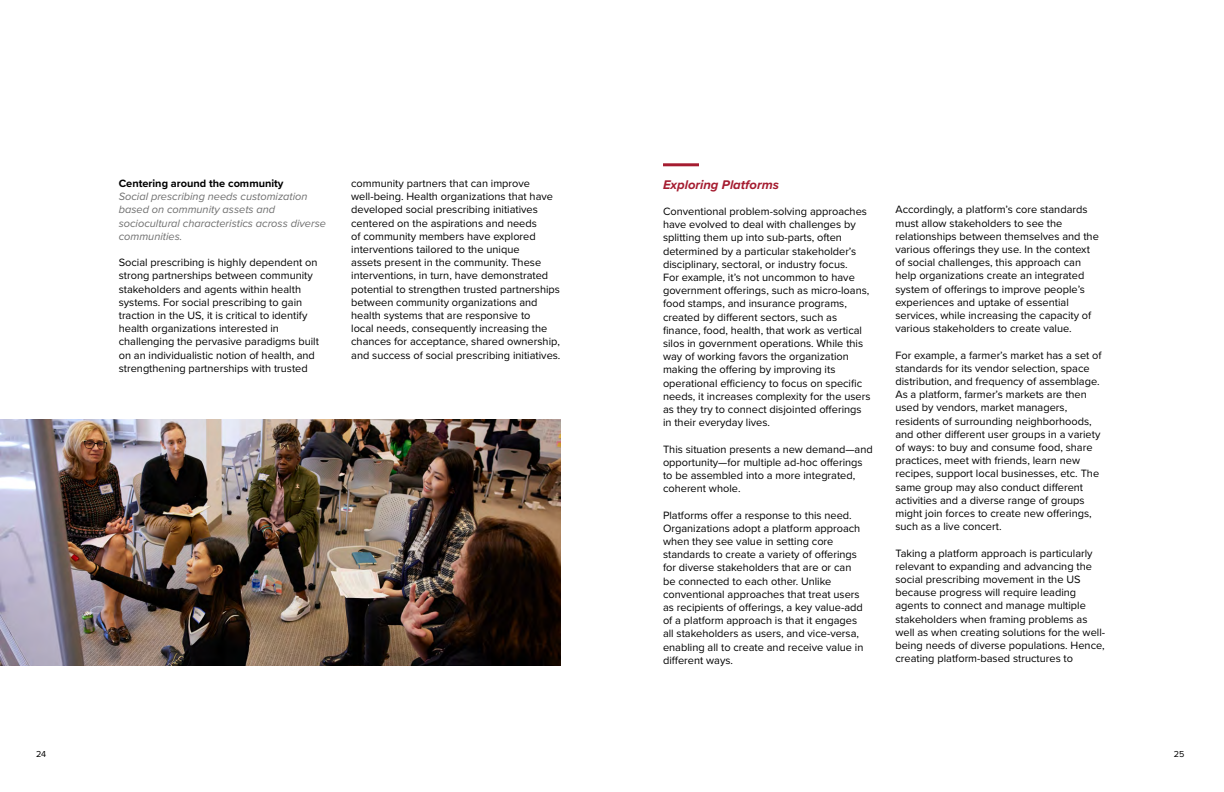
<style>
.page{position:relative;width:1224px;height:792px;background:#fff}
.page>*{position:absolute;margin:0;border:0;box-sizing:border-box;transform-origin:0 0}
.t1{font:italic 700 13px "Proxima Nova";color:#a51c30}
.t2{font:11px/13.2px "Proxima Nova";color:#000}
.t3{font:italic 11px/13.2px "Proxima Nova";color:#6f6f6f}
.t4{font:700 11px "Proxima Nova";color:#000}
.t5{font:9px "Proxima Nova";color:#000}
</style>
<div class="page">
<hr style="left:663px;top:163px;width:36px;height:3px;background:#a51c30">
<img style="left:0;top:420px;width:561px;height:245px">
<p class="t4" style="left:119px;top:175px;width:166px">Centering around the community</p>
<p class="t3" style="left:119px;top:190px;width:209px">Social prescribing needs customization based on community assets and sociocultural characteristics across diverse communities.</p>
<p class="t2" style="left:119px;top:256px;width:202px">Social prescribing is highly dependent on strong partnerships between community stakeholders and agents within health systems. For social prescribing to gain traction in the US, it is critical to identify health organizations interested in challenging the pervasive paradigms built on an individualistic notion of health, and strengthening partnerships with trusted</p>
<p class="t2" style="left:351px;top:176px;width:211px">community partners that can improve well-being. Health organizations that have developed social prescribing initiatives centered on the aspirations and needs<br>of community members have explored interventions tailored to the unique<br>assets present in the community. These interventions, in turn, have demonstrated potential to strengthen trusted partnerships between community organizations and health systems that are responsive to<br>local needs, consequently increasing the chances for acceptance, shared ownership, and success of social prescribing initiatives.</p>
<p class="t1" style="left:663px;top:175px;width:118px">Exploring Platforms</p>
<p class="t2" style="left:663px;top:204px;width:209px">Conventional problem-solving approaches have evolved to deal with challenges by splitting them up into sub-parts, often determined by a particular stakeholder’s disciplinary, sectoral, or industry focus.<br>For example, it’s not uncommon to have government offerings, such as micro-loans, food stamps, and insurance programs, created by different sectors, such as finance, food, health, that work as vertical silos in government operations. While this way of working favors the organization making the offering by improving its operational efficiency to focus on specific needs, it increases complexity for the users as they try to connect disjointed offerings in their everyday lives.</p>
<p class="t2" style="left:663px;top:442px;width:211px">This situation presents a new demand—and opportunity—for multiple ad-hoc offerings to be assembled into a more integrated, coherent whole.</p>
<p class="t2" style="left:663px;top:508px;width:202px">Platforms offer a response to this need.<br>Organizations adopt a platform approach when they see value in setting core standards to create a variety of offerings for diverse stakeholders that are or can be connected to each other. Unlike conventional approaches that treat users as recipients of offerings, a key value-add of a platform approach is that it engages all stakeholders as users, and vice-versa, enabling all to create and receive value in different ways.</p>
<p class="t2" style="left:895px;top:203px;width:205px">Accordingly, a platform’s core standards must allow stakeholders to see the relationships between themselves and the various offerings they use. In the context of social challenges, this approach can help organizations create an integrated system of offerings to improve people’s experiences and uptake of essential services, while increasing the capacity of various stakeholders to create value.</p>
<p class="t2" style="left:895px;top:348px;width:208px">For example, a farmer’s market has a set of standards for its vendor selection, space distribution, and frequency of assemblage.<br>As a platform, farmer’s markets are then used by vendors, market managers, residents of surrounding neighborhoods, and other different user groups in a variety of ways: to buy and consume food, share practices, meet with friends, learn new recipes, support local businesses, etc. The same group may also conduct different activities and a diverse range of groups might join forces to create new offerings, such as a live concert.</p>
<p class="t2" style="left:895px;top:546px;width:211px">Taking a platform approach is particularly relevant to expanding and advancing the social prescribing movement in the US because progress will require leading agents to connect and manage multiple stakeholders when framing problems as well as when creating solutions for the well&shy;being needs of diverse populations. Hence, creating platform-based structures to</p>
<p class="t5" style="left:36px;top:747px;width:12px">24</p>
<p class="t5" style="left:1174px;top:747px;width:12px">25</p>
</div>
